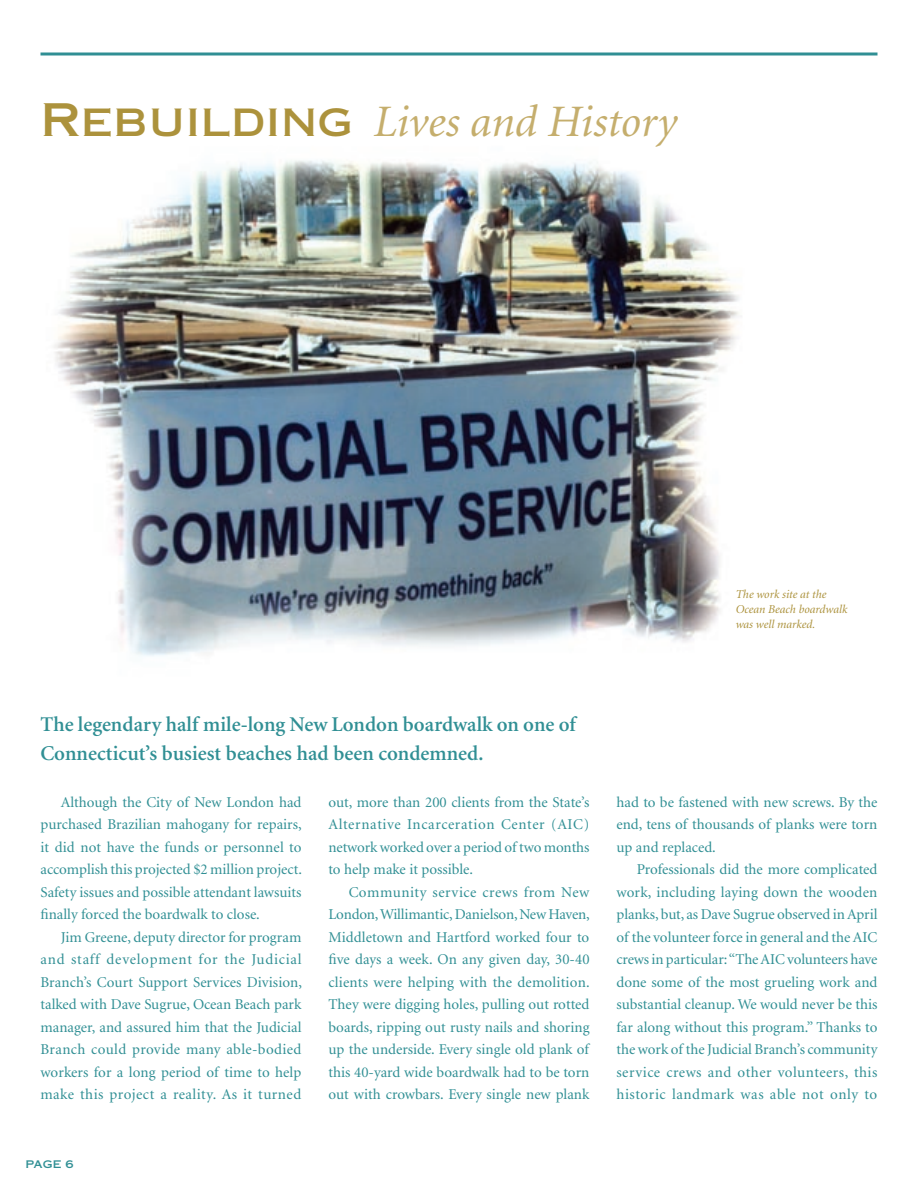
<style>
.page{position:relative;width:918px;height:1188px;background:#fff}
.page>*{position:absolute;margin:0;border:0;box-sizing:border-box;transform-origin:0 0}
.t1{font:italic 45px "Minion";color:#c5ae6d}
.t2{font:600 21px/30px "Minion";color:#308f94}
.t3{font:15px/22.5px "Minion";color:#308f94;text-align:justify}
.t4{font:italic 12px/15px "Minion";color:#ac923c}
.t5{font:10.5px "Copperplate Thirty One AB";color:#308f94}
.s1{font-family:"Copperplate Thirty One AB";font-style:normal;color:#ac923c}
</style>
<div class="page">
<img style="left:54px;top:160px;width:685px;height:496px">
<svg style="left:40px;top:52px;width:838px;height:4px;background:#63aaae"></svg>
<h1 class="t1" style="left:40px;top:100px;width:638px"><span class="s1">Rebuilding</span> Lives and History</h1>
<h2 class="t2" style="left:40px;top:709px;width:537px">The legendary half mile-long New London boardwalk on one of<br>Connecticut’s busiest beaches had been condemned.</h2>
<p class="t4" style="left:736px;top:587px;width:113px">The work site at the<br>Ocean Beach boardwalk was well marked.</p>
<p class="t3" style="left:40px;top:791px;width:263px;text-indent:20px">Although the City of New London had purchased Brazilian mahogany for repairs, it did not have the funds or personnel to accomplish this projected $2 million project.<br>Safety issues and possible attendant lawsuits finally forced the boardwalk to close.</p>
<p class="t3" style="left:40px;top:926px;width:263px;text-indent:20px">Jim Greene, deputy director for program and staff development for the Judicial Branch’s Court Support Services Division, talked with Dave Sugrue, Ocean Beach park manager, and assured him that the Judicial Branch could provide many able-bodied workers for a long period of time to help make this project a reality. As it turned</p>
<p class="t5" style="left:26px;top:1158px;width:50px">PAGE 6</p>
<p class="t3" style="left:328px;top:791px;width:262px">out, more than 200 clients from the State’s Alternative Incarceration Center (AIC) network worked over a period of two months to help make it possible.</p>
<p class="t3" style="left:328px;top:881px;width:263px;text-indent:20px">Community service crews from New London, Willimantic, Danielson, New Haven, Middletown and Hartford worked four to five days a week. On any given day, 30-40 clients were helping with the demolition.<br>They were digging holes, pulling out rotted boards, ripping out rusty nails and shoring up the underside. Every single old plank of this 40-yard wide boardwalk had to be torn out with crowbars. Every single new plank</p>
<p class="t3" style="left:616px;top:791px;width:262px">had to be fastened with new screws. By the end, tens of thousands of planks were torn up and replaced.</p>
<p class="t3" style="left:616px;top:859px;width:263px;text-indent:20px">Professionals did the more complicated work, including laying down the wooden planks, but, as Dave Sugrue observed in April of the volunteer force in general and the AIC crews in particular: “The AIC volunteers have done some of the most grueling work and substantial cleanup. We would never be this far along without this program.” Thanks to the work of the Judicial Branch’s community service crews and other volunteers, this historic landmark was able not only to</p>
</div>
